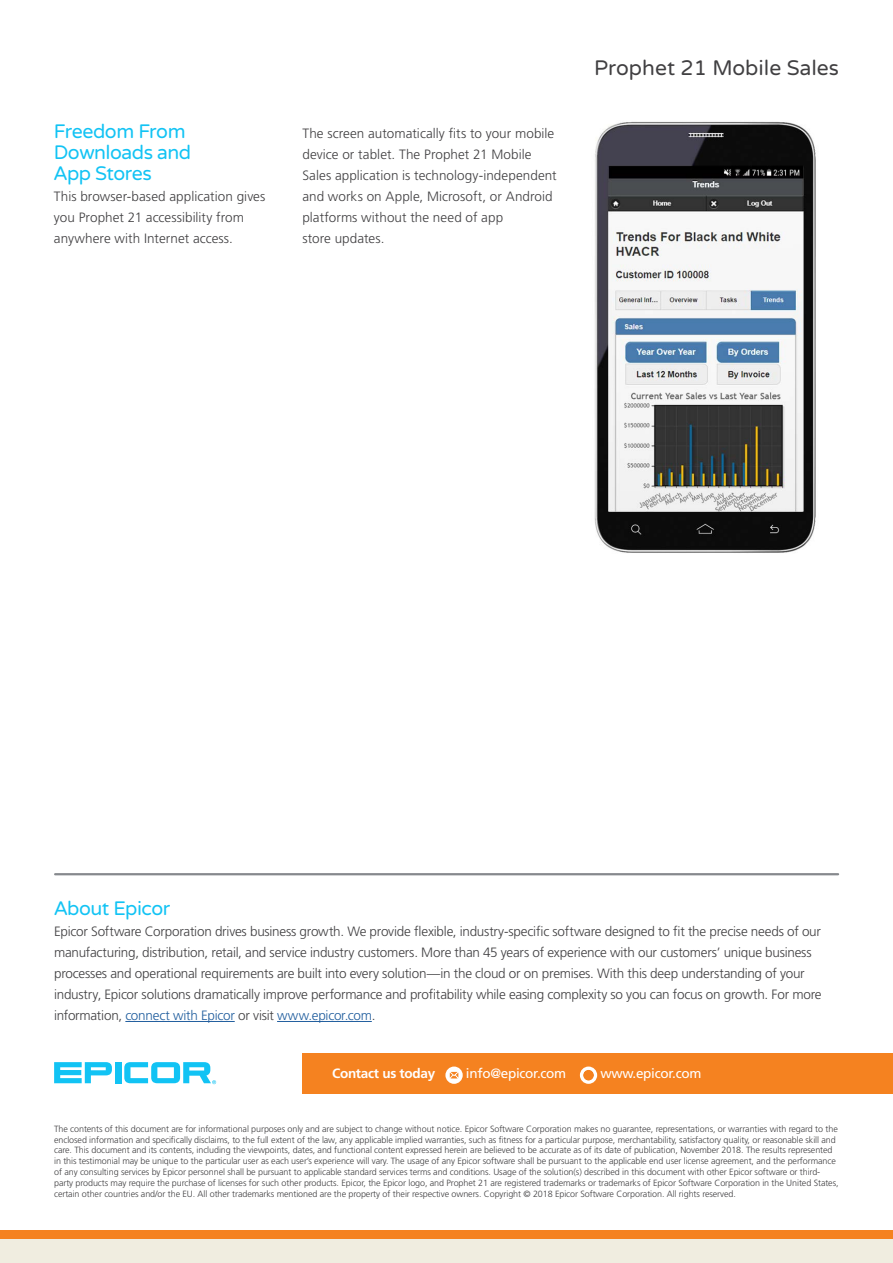
<style>
.page{position:relative;width:893px;height:1263px;background:#fff}
.page>*{position:absolute;margin:0;border:0;box-sizing:border-box;transform-origin:0 0}
.Title_Bar_Heading_Ri{font:21px "Varela Round";color:#414042}
.Body_Heading_1_-_Sen{font:19.5px/21px "Varela Round";letter-spacing:-.025em;color:#12c3f4}
.About_Epicor_Title{font:19.5px "Varela Round";letter-spacing:-.025em;color:#12c3f4}
.About_Epicor_Paragra{font:300 13.5px/21px "Frutiger LT Std";letter-spacing:-.02em;color:#414042}
.Body_Copy_-_Sentence{font:300 13.5px/21px "Frutiger LT Std";letter-spacing:.005em;color:#414042}
.Contact_Us_-_Sentenc{font:13.5px "Frutiger LT Std";letter-spacing:-.02em;color:#fff}
.Contact_Us_-_Sentenc-2{font:700 13.5px "Frutiger LT Std";letter-spacing:-.02em;color:#fff}
.Disclaimer_-_Sentenc{font:300 9px/10.8px "Frutiger LT Std";letter-spacing:-.01em;color:#414042}
.s1{color:#215e9e}
</style>
<div class="page">
<div style="left:0;top:1230px;width:893px;height:10px;background:#f58220"></div>
<div style="left:0;top:1239px;width:893px;height:24px;background:#f0ede0"></div>
<img style="left:594px;top:121px;width:222px;height:432px">
<hr style="left:125px;top:1021px;width:110px;height:1px;background:#215e9e">
<hr style="left:277px;top:1021px;width:95px;height:1px;background:#215e9e">
<div style="left:303px;top:1053px;width:590px;height:40px;background:#f58220"></div>
<svg style="left:445px;top:1066px;width:18px;height:18px"></svg>
<svg style="left:450px;top:1072px;width:8px;height:6px"></svg>
<svg style="left:580px;top:1066px;width:17px;height:18px"></svg>
<svg style="left:584px;top:1070px;width:9px;height:10px"></svg>
<hr style="left:55px;top:873px;width:783px;height:2px;background:#86898d">
<div style="left:115px;top:1062px;width:6px;height:21px;background:#12c3f4"></div>
<svg style="left:54px;top:1062px;width:58px;height:21px"></svg>
<svg style="left:124px;top:1062px;width:92px;height:22px"></svg>
<p class="Body_Heading_1_-_Sen" style="left:54px;top:121px;width:139px">Freedom From<br>Downloads and<br>App Stores</p>
<p class="Body_Copy_-_Sentence" style="left:54px;top:186px;width:213px">This browser-based application gives you Prophet 21 accessibility from anywhere with Internet access.</p>
<p class="Body_Copy_-_Sentence" style="left:302px;top:123px;width:256px">The screen automatically fits to your mobile device or tablet. The Prophet 21 Mobile Sales application is technology-independent and works on Apple, Microsoft, or Android platforms without the need of app<br>store updates.</p>
<p class="Title_Bar_Heading_Ri" style="left:594px;top:56px;width:246px">Prophet 21 Mobile Sales</p>
<p class="About_Epicor_Title" style="left:54px;top:897px;width:118px">About Epicor</p>
<p class="About_Epicor_Paragra" style="left:54px;top:921px;width:769px">Epicor Software Corporation drives business growth. We provide flexible, industry-specific software designed to fit the precise needs of our manufacturing, distribution, retail, and service industry customers. More than 45 years of experience with our customers’ unique business processes and operational requirements are built into every solution—in the cloud or on premises. With this deep understanding of your industry, Epicor solutions dramatically improve performance and profitability while easing complexity so you can focus on growth. For more information, <span class="s1">connect with Epicor</span> or visit <span class="s1">www.epicor.com</span>.</p>
<p class="Contact_Us_-_Sentenc-2" style="left:332px;top:1065px;width:105px">Contact us today</p>
<p class="Contact_Us_-_Sentenc" style="left:466px;top:1065px;width:102px">info@epicor.com</p>
<p class="Contact_Us_-_Sentenc" style="left:600px;top:1065px;width:102px">www.epicor.com</p>
<p class="Disclaimer_-_Sentenc" style="left:54px;top:1123px;width:786px">The contents of this document are for informational purposes only and are subject to change without notice. Epicor Software Corporation makes no guarantee, representations, or warranties with regard to the enclosed information and specifically disclaims, to the full extent of the law, any applicable implied warranties, such as fitness for a particular purpose, merchantability, satisfactory quality, or reasonable skill and care. This document and its contents, including the viewpoints, dates, and functional content expressed herein are believed to be accurate as of its date of publication, November 2018. The results represented in this testimonial may be unique to the particular user as each user’s experience will vary. The usage of any Epicor software shall be pursuant to the applicable end user license agreement, and the performance of any consulting services by Epicor personnel shall be pursuant to applicable standard services terms and conditions. Usage of the solution(s) described in this document with other Epicor software or third&shy;party products may require the purchase of licenses for such other products. Epicor, the Epicor logo, and Prophet 21 are registered trademarks or trademarks of Epicor Software Corporation in the United States, certain other countries and/or the EU. All other trademarks mentioned are the property of their respective owners. Copyright © 2018 Epicor Software Corporation. All rights reserved.</p>
</div>
